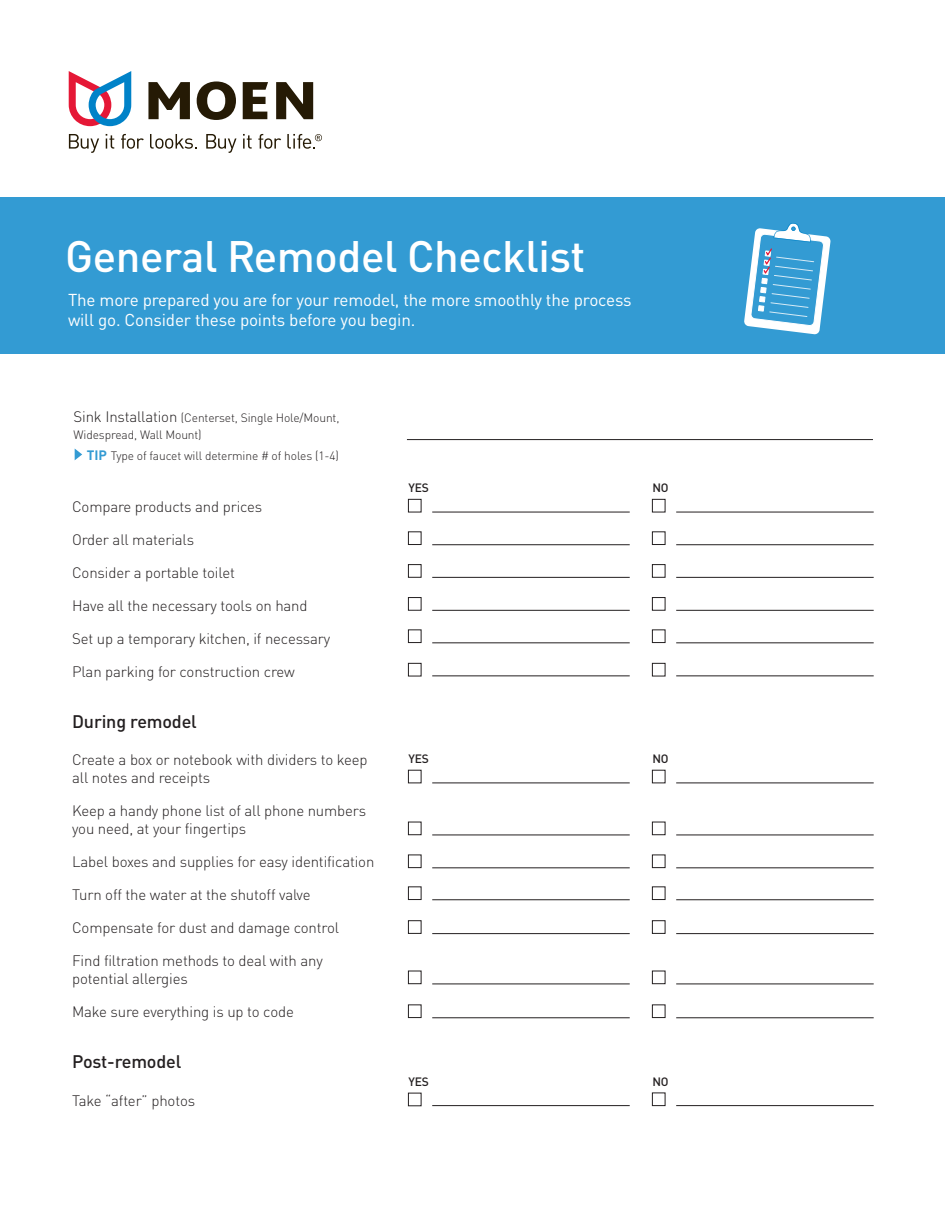
<style>
.page{position:relative;width:945px;height:1215px;background:#fff}
.page>*{position:absolute;margin:0;border:0;box-sizing:border-box;transform-origin:0 0}
.t1{font:500 43.5px "DINOT";letter-spacing:-.01em;color:#fff}
.t2{font:500 18px "DINOT";letter-spacing:-.01em;color:#231f20}
.t3{font:17.1px/20px "DINOT";letter-spacing:-.01em;color:#fff}
.t4{font:300 15px/18px "DINOT";letter-spacing:-.01em;color:#231f20}
.t5{font:300 12px/16.5px "DINOT";letter-spacing:-.01em;color:#231f20}
.t6{font:500 12px "DINOT";letter-spacing:-.01em;color:#231f20}
.s1{font-size:15px}
.s2{font-weight:700;font-size:13.5px;color:rgb(0 130 200/.8)}
</style>
<div class="page">
<svg style="left:69px;top:71px;width:62px;height:55px"></svg>
<svg style="left:148px;top:82px;width:42px;height:37px"></svg>
<svg style="left:197px;top:81px;width:39px;height:39px"></svg>
<svg style="left:243px;top:82px;width:25px;height:37px"></svg>
<svg style="left:276px;top:82px;width:37px;height:37px"></svg>
<svg style="left:69px;top:134px;width:30px;height:19px"></svg>
<svg style="left:106px;top:134px;width:8px;height:15px"></svg>
<svg style="left:121px;top:134px;width:23px;height:15px"></svg>
<svg style="left:150px;top:134px;width:47px;height:15px"></svg>
<svg style="left:206px;top:134px;width:31px;height:19px"></svg>
<svg style="left:243px;top:134px;width:9px;height:15px"></svg>
<svg style="left:258px;top:134px;width:23px;height:15px"></svg>
<svg style="left:287px;top:134px;width:35px;height:15px"></svg>
<div style="left:0;top:197px;width:945px;height:157px;background:#339bd3"></div>
<svg style="left:744px;top:223px;width:87px;height:112px"></svg>
<hr style="left:432px;top:512px;width:198px;height:1px;background:#231f20">
<hr style="left:432px;top:544px;width:198px;height:1px;background:#231f20">
<hr style="left:432px;top:577px;width:198px;height:1px;background:#231f20">
<hr style="left:432px;top:643px;width:198px;height:1px;background:#231f20">
<hr style="left:432px;top:676px;width:198px;height:1px;background:#231f20">
<div style="left:408px;top:499px;width:13px;height:13px;border:1px solid #231f20"></div>
<div style="left:408px;top:532px;width:13px;height:13px;border:1px solid #231f20"></div>
<div style="left:408px;top:564px;width:13px;height:13px;border:1px solid #231f20"></div>
<div style="left:408px;top:630px;width:13px;height:13px;border:1px solid #231f20"></div>
<div style="left:408px;top:663px;width:13px;height:13px;border:1px solid #231f20"></div>
<hr style="left:676px;top:512px;width:198px;height:1px;background:#231f20">
<hr style="left:676px;top:544px;width:198px;height:1px;background:#231f20">
<hr style="left:676px;top:577px;width:198px;height:1px;background:#231f20">
<hr style="left:676px;top:643px;width:198px;height:1px;background:#231f20">
<hr style="left:676px;top:676px;width:198px;height:1px;background:#231f20">
<div style="left:652px;top:499px;width:13px;height:13px;border:1px solid #231f20"></div>
<div style="left:652px;top:532px;width:13px;height:13px;border:1px solid #231f20"></div>
<hr style="left:432px;top:783px;width:198px;height:1px;background:#231f20">
<hr style="left:432px;top:835px;width:198px;height:1px;background:#231f20">
<div style="left:408px;top:770px;width:13px;height:13px;border:1px solid #231f20"></div>
<div style="left:408px;top:822px;width:13px;height:13px;border:1px solid #231f20"></div>
<hr style="left:676px;top:783px;width:198px;height:1px;background:#231f20">
<hr style="left:676px;top:835px;width:198px;height:1px;background:#231f20">
<div style="left:408px;top:1093px;width:13px;height:13px;border:1px solid #231f20"></div>
<div style="left:652px;top:770px;width:13px;height:13px;border:1px solid #231f20"></div>
<hr style="left:432px;top:1105px;width:198px;height:1px;background:#231f20">
<hr style="left:676px;top:1105px;width:198px;height:1px;background:#231f20">
<div style="left:652px;top:1093px;width:13px;height:13px;border:1px solid #231f20"></div>
<div style="left:652px;top:822px;width:13px;height:13px;border:1px solid #231f20"></div>
<div style="left:652px;top:564px;width:13px;height:13px;border:1px solid #231f20"></div>
<hr style="left:432px;top:610px;width:198px;height:1px;background:#231f20">
<div style="left:408px;top:597px;width:13px;height:13px;border:1px solid #231f20"></div>
<hr style="left:676px;top:610px;width:198px;height:1px;background:#231f20">
<div style="left:652px;top:597px;width:13px;height:13px;border:1px solid #231f20"></div>
<div style="left:652px;top:630px;width:13px;height:13px;border:1px solid #231f20"></div>
<div style="left:652px;top:663px;width:13px;height:13px;border:1px solid #231f20"></div>
<hr style="left:432px;top:868px;width:198px;height:1px;background:#231f20">
<div style="left:408px;top:855px;width:13px;height:13px;border:1px solid #231f20"></div>
<hr style="left:676px;top:868px;width:198px;height:1px;background:#231f20">
<div style="left:652px;top:855px;width:13px;height:13px;border:1px solid #231f20"></div>
<hr style="left:432px;top:900px;width:198px;height:1px;background:#231f20">
<div style="left:408px;top:887px;width:13px;height:13px;border:1px solid #231f20"></div>
<hr style="left:676px;top:900px;width:198px;height:1px;background:#231f20">
<div style="left:652px;top:887px;width:13px;height:13px;border:1px solid #231f20"></div>
<hr style="left:432px;top:933px;width:198px;height:1px;background:#231f20">
<div style="left:408px;top:921px;width:13px;height:13px;border:1px solid #231f20"></div>
<hr style="left:676px;top:933px;width:198px;height:1px;background:#231f20">
<div style="left:652px;top:921px;width:13px;height:13px;border:1px solid #231f20"></div>
<hr style="left:432px;top:984px;width:198px;height:1px;background:#231f20">
<div style="left:408px;top:971px;width:13px;height:13px;border:1px solid #231f20"></div>
<hr style="left:676px;top:984px;width:198px;height:1px;background:#231f20">
<div style="left:652px;top:971px;width:13px;height:13px;border:1px solid #231f20"></div>
<hr style="left:432px;top:1018px;width:198px;height:1px;background:#231f20">
<div style="left:408px;top:1005px;width:13px;height:13px;border:1px solid #231f20"></div>
<hr style="left:676px;top:1018px;width:198px;height:1px;background:#231f20">
<div style="left:652px;top:1005px;width:13px;height:13px;border:1px solid #231f20"></div>
<svg style="left:75px;top:449px;width:7px;height:11px"></svg>
<hr style="left:407px;top:439px;width:466px;height:1px;background:#231f20">
<h1 class="t1" style="left:65px;top:228px;width:522px">General Remodel Checklist</h1>
<p class="t3" style="left:68px;top:290px;width:565px">The more prepared you are for your remodel, the more smoothly the process will go. Consider these points before you begin.</p>
<p class="t5" style="left:74px;top:410px;width:267px"><span class="s1">Sink Installation</span> (Centerset, Single Hole/Mount,<br>Widespread, Wall Mount)</p>
<p class="t5" style="left:87px;top:447px;width:254px"><span class="s2">TIP</span> Type of faucet will determine # of holes (1-4)</p>
<p class="t4" style="left:72px;top:497px;width:192px">Compare products and prices</p>
<p class="t4" style="left:72px;top:530px;width:124px">Order all materials</p>
<p class="t4" style="left:72px;top:563px;width:164px">Consider a portable toilet</p>
<p class="t4" style="left:72px;top:596px;width:237px">Have all the necessary tools on hand</p>
<p class="t4" style="left:72px;top:629px;width:260px">Set up a temporary kitchen, if necessary</p>
<p class="t4" style="left:72px;top:662px;width:224px">Plan parking for construction crew</p>
<p class="t2" style="left:72px;top:710px;width:126px">During remodel</p>
<p class="t4" style="left:72px;top:751px;width:297px">Create a box or notebook with dividers to keep all notes and receipts</p>
<p class="t4" style="left:72px;top:802px;width:295px">Keep a handy phone list of all phone numbers you need, at your fingertips</p>
<p class="t4" style="left:72px;top:853px;width:304px">Label boxes and supplies for easy identification</p>
<p class="t4" style="left:72px;top:886px;width:240px">Turn off the water at the shutoff valve</p>
<p class="t4" style="left:72px;top:919px;width:268px">Compensate for dust and damage control</p>
<p class="t4" style="left:72px;top:952px;width:252px">Find filtration methods to deal with any potential allergies</p>
<p class="t4" style="left:72px;top:1003px;width:223px">Make sure everything is up to code</p>
<p class="t2" style="left:72px;top:1050px;width:111px">Post-remodel</p>
<p class="t4" style="left:72px;top:1091px;width:124px">Take “after” photos</p>
<p class="t6" style="left:408px;top:480px;width:22px">YES</p>
<p class="t6" style="left:652px;top:480px;width:18px">NO</p>
<p class="t6" style="left:408px;top:751px;width:22px">YES</p>
<p class="t6" style="left:652px;top:751px;width:18px">NO</p>
<p class="t6" style="left:408px;top:1074px;width:22px">YES</p>
<p class="t6" style="left:652px;top:1074px;width:18px">NO</p>
</div>
